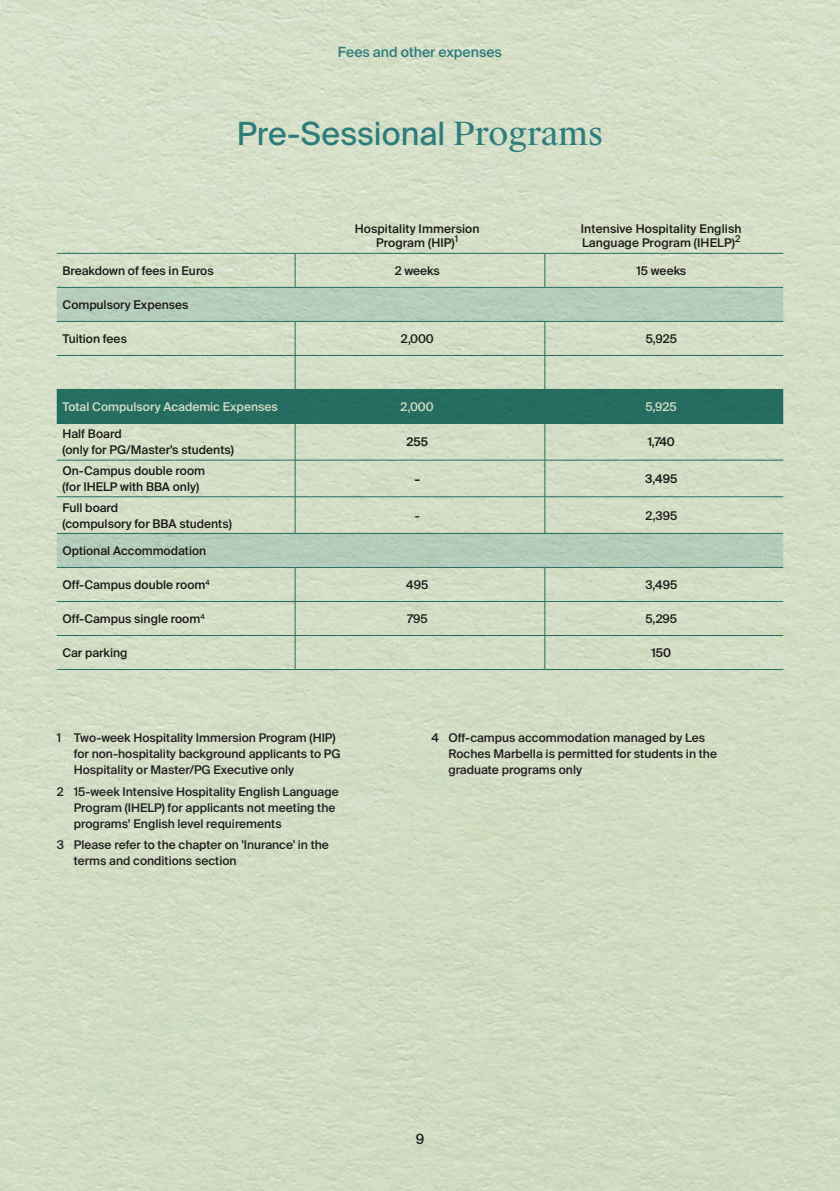
<style>
.page{position:relative;width:840px;height:1191px;background:#fff}
.page>*{position:absolute;margin:0;border:0;box-sizing:border-box;transform-origin:0 0}
.HEADING_16_22{font:32px "Suisse Intl";color:#2e7d7d}
.t1{font:500 14px "Suisse Intl";color:#2e7d7d}
.t2{font:500 14px "Suisse Intl";color:#231f20}
.TABLE_LEFT_6_8{font:500 12px/16px "Suisse Intl";color:#231f20}
.t3{font:500 12px "Suisse Intl";color:#fff}
.s1{font-family:"Suisse Works"}
</style>
<div class="page">
<img style="left:0;top:0;width:839px;height:1191px">
<svg style="left:57px;top:288px;width:725px;height:279px;background:#cad8c1"></svg>
<div style="left:57px;top:390px;width:725px;height:33px;background:#266c61"></div>
<hr style="left:57px;top:253px;width:238px;height:1px;background:#2e7d7d">
<hr style="left:294px;top:254px;width:1px;height:33px;background:#2e7d7d">
<hr style="left:295px;top:253px;width:249px;height:1px;background:#2e7d7d">
<hr style="left:544px;top:254px;width:1px;height:33px;background:#2e7d7d">
<hr style="left:544px;top:253px;width:238px;height:1px;background:#2e7d7d">
<hr style="left:57px;top:287px;width:238px;height:1px;background:#2e7d7d">
<hr style="left:295px;top:287px;width:249px;height:1px;background:#2e7d7d">
<hr style="left:544px;top:287px;width:238px;height:1px;background:#2e7d7d">
<hr style="left:57px;top:321px;width:238px;height:1px;background:#2e7d7d">
<hr style="left:294px;top:322px;width:1px;height:33px;background:#2e7d7d">
<hr style="left:295px;top:321px;width:249px;height:1px;background:#2e7d7d">
<hr style="left:544px;top:322px;width:1px;height:33px;background:#2e7d7d">
<hr style="left:544px;top:321px;width:238px;height:1px;background:#2e7d7d">
<hr style="left:57px;top:355px;width:238px;height:1px;background:#2e7d7d">
<hr style="left:294px;top:356px;width:1px;height:33px;background:#2e7d7d">
<hr style="left:295px;top:355px;width:249px;height:1px;background:#2e7d7d">
<hr style="left:544px;top:356px;width:1px;height:33px;background:#2e7d7d">
<hr style="left:544px;top:355px;width:238px;height:1px;background:#2e7d7d">
<hr style="left:57px;top:389px;width:238px;height:1px;background:#2e7d7d">
<hr style="left:295px;top:389px;width:249px;height:1px;background:#2e7d7d">
<hr style="left:544px;top:389px;width:238px;height:1px;background:#2e7d7d">
<hr style="left:57px;top:423px;width:238px;height:1px;background:#2e7d7d">
<hr style="left:294px;top:424px;width:1px;height:36px;background:#2e7d7d">
<hr style="left:295px;top:423px;width:249px;height:1px;background:#2e7d7d">
<hr style="left:544px;top:424px;width:1px;height:36px;background:#2e7d7d">
<hr style="left:544px;top:423px;width:238px;height:1px;background:#2e7d7d">
<hr style="left:57px;top:460px;width:238px;height:1px;background:#2e7d7d">
<hr style="left:294px;top:460px;width:1px;height:36px;background:#2e7d7d">
<hr style="left:295px;top:460px;width:249px;height:1px;background:#2e7d7d">
<hr style="left:544px;top:460px;width:1px;height:36px;background:#2e7d7d">
<hr style="left:544px;top:460px;width:238px;height:1px;background:#2e7d7d">
<hr style="left:57px;top:496px;width:238px;height:1px;background:#2e7d7d">
<hr style="left:294px;top:497px;width:1px;height:36px;background:#2e7d7d">
<hr style="left:295px;top:496px;width:249px;height:1px;background:#2e7d7d">
<hr style="left:544px;top:497px;width:1px;height:36px;background:#2e7d7d">
<hr style="left:544px;top:496px;width:238px;height:1px;background:#2e7d7d">
<hr style="left:57px;top:533px;width:238px;height:1px;background:#2e7d7d">
<hr style="left:295px;top:533px;width:249px;height:1px;background:#2e7d7d">
<hr style="left:544px;top:533px;width:238px;height:1px;background:#2e7d7d">
<hr style="left:57px;top:567px;width:238px;height:1px;background:#2e7d7d">
<hr style="left:57px;top:601px;width:238px;height:1px;background:#2e7d7d">
<hr style="left:294px;top:567px;width:1px;height:34px;background:#2e7d7d">
<hr style="left:294px;top:602px;width:1px;height:33px;background:#2e7d7d">
<hr style="left:295px;top:567px;width:249px;height:1px;background:#2e7d7d">
<hr style="left:295px;top:601px;width:249px;height:1px;background:#2e7d7d">
<hr style="left:544px;top:567px;width:1px;height:34px;background:#2e7d7d">
<hr style="left:544px;top:602px;width:1px;height:33px;background:#2e7d7d">
<hr style="left:544px;top:567px;width:238px;height:1px;background:#2e7d7d">
<hr style="left:544px;top:601px;width:238px;height:1px;background:#2e7d7d">
<hr style="left:57px;top:635px;width:238px;height:1px;background:#2e7d7d">
<hr style="left:294px;top:636px;width:1px;height:33px;background:#2e7d7d">
<hr style="left:295px;top:635px;width:249px;height:1px;background:#2e7d7d">
<hr style="left:544px;top:636px;width:1px;height:33px;background:#2e7d7d">
<hr style="left:544px;top:635px;width:238px;height:1px;background:#2e7d7d">
<hr style="left:57px;top:669px;width:238px;height:1px;background:#2e7d7d">
<hr style="left:295px;top:669px;width:249px;height:1px;background:#2e7d7d">
<hr style="left:544px;top:669px;width:238px;height:1px;background:#2e7d7d">
<p class="t1" style="left:338px;top:44px;width:165px">Fees and other expenses</p>
<p class="HEADING_16_22" style="left:236px;top:115px;width:368px">Pre-Sessional <span class="s1">Programs</span></p>
<p class="TABLE_LEFT_6_8" style="left:354px;top:222px;width:126px;line-height:14px;text-align:center">Hospitality Immersion<br>Program (HIP)<sup>1</sup></p>
<p class="TABLE_LEFT_6_8" style="left:580px;top:222px;width:162px;line-height:14px">Intensive Hospitality English<br>Language Program (IHELP)<sup>2</sup></p>
<p class="TABLE_LEFT_6_8" style="left:62px;top:263px;width:153px">Breakdown of fees in Euros</p>
<p class="TABLE_LEFT_6_8" style="left:394px;top:263px;width:47px">2 weeks</p>
<p class="TABLE_LEFT_6_8" style="left:636px;top:263px;width:51px">15 weeks</p>
<p class="TABLE_LEFT_6_8" style="left:62px;top:297px;width:128px">Compulsory Expenses</p>
<p class="TABLE_LEFT_6_8" style="left:62px;top:331px;width:66px">Tuition fees</p>
<p class="TABLE_LEFT_6_8" style="left:400px;top:331px;width:35px">2,000</p>
<p class="TABLE_LEFT_6_8" style="left:645px;top:331px;width:33px">5,925</p>
<p class="t3" style="left:62px;top:400px;width:217px">Total Compulsory Academic Expenses</p>
<p class="t3" style="left:400px;top:400px;width:35px">2,000</p>
<p class="t3" style="left:645px;top:400px;width:33px">5,925</p>
<p class="TABLE_LEFT_6_8" style="left:62px;top:426px;width:173px">Half Board<br>(only for PG/Master's students)</p>
<p class="TABLE_LEFT_6_8" style="left:406px;top:434px;width:23px">255</p>
<p class="TABLE_LEFT_6_8" style="left:647px;top:434px;width:29px">1,740</p>
<p class="TABLE_LEFT_6_8" style="left:62px;top:463px;width:144px">On-Campus double room (for IHELP with BBA only)</p>
<p class="t2" style="left:414px;top:471px;width:7px">-</p>
<p class="TABLE_LEFT_6_8" style="left:645px;top:471px;width:34px">3,495</p>
<p class="TABLE_LEFT_6_8" style="left:62px;top:499px;width:171px">Full board<br>(compulsory for BBA students)</p>
<p class="TABLE_LEFT_6_8" style="left:414px;top:507px;width:7px">-</p>
<p class="TABLE_LEFT_6_8" style="left:645px;top:507px;width:33px">2,395</p>
<p class="TABLE_LEFT_6_8" style="left:62px;top:543px;width:145px">Optional Accommodation</p>
<p class="TABLE_LEFT_6_8" style="left:62px;top:577px;width:149px">Off-Campus double room<sup>4</sup></p>
<p class="TABLE_LEFT_6_8" style="left:406px;top:577px;width:23px">495</p>
<p class="TABLE_LEFT_6_8" style="left:645px;top:577px;width:33px">3,495</p>
<p class="TABLE_LEFT_6_8" style="left:62px;top:611px;width:144px">Off-Campus single room<sup>4</sup></p>
<p class="TABLE_LEFT_6_8" style="left:407px;top:611px;width:22px">795</p>
<p class="TABLE_LEFT_6_8" style="left:645px;top:611px;width:33px">5,295</p>
<p class="TABLE_LEFT_6_8" style="left:62px;top:645px;width:66px">Car parking</p>
<p class="TABLE_LEFT_6_8" style="left:651px;top:645px;width:21px">150</p>
<p class="TABLE_LEFT_6_8" style="left:74px;top:730px;width:268px;text-indent:-17px">1 Two-week Hospitality Immersion Program (HIP) for non-hospitality background applicants to PG<br>Hospitality or Master/PG Executive only</p>
<p class="TABLE_LEFT_6_8" style="left:74px;top:783px;width:266px;text-indent:-17px">2 15-week Intensive Hospitality English Language<br>Program (IHELP) for applicants not meeting the programs’ English level requirements</p>
<p class="TABLE_LEFT_6_8" style="left:74px;top:837px;width:256px;text-indent:-17px">3 Please refer to the chapter on 'Inurance' in the terms and conditions section</p>
<p class="TABLE_LEFT_6_8" style="left:448px;top:730px;width:270px;text-indent:-17px">4 Off-campus accommodation managed by Les<br>Roches Marbella is permitted for students in the graduate programs only</p>
<p class="t2" style="left:415px;top:1131px;width:10px">9</p>
</div>
